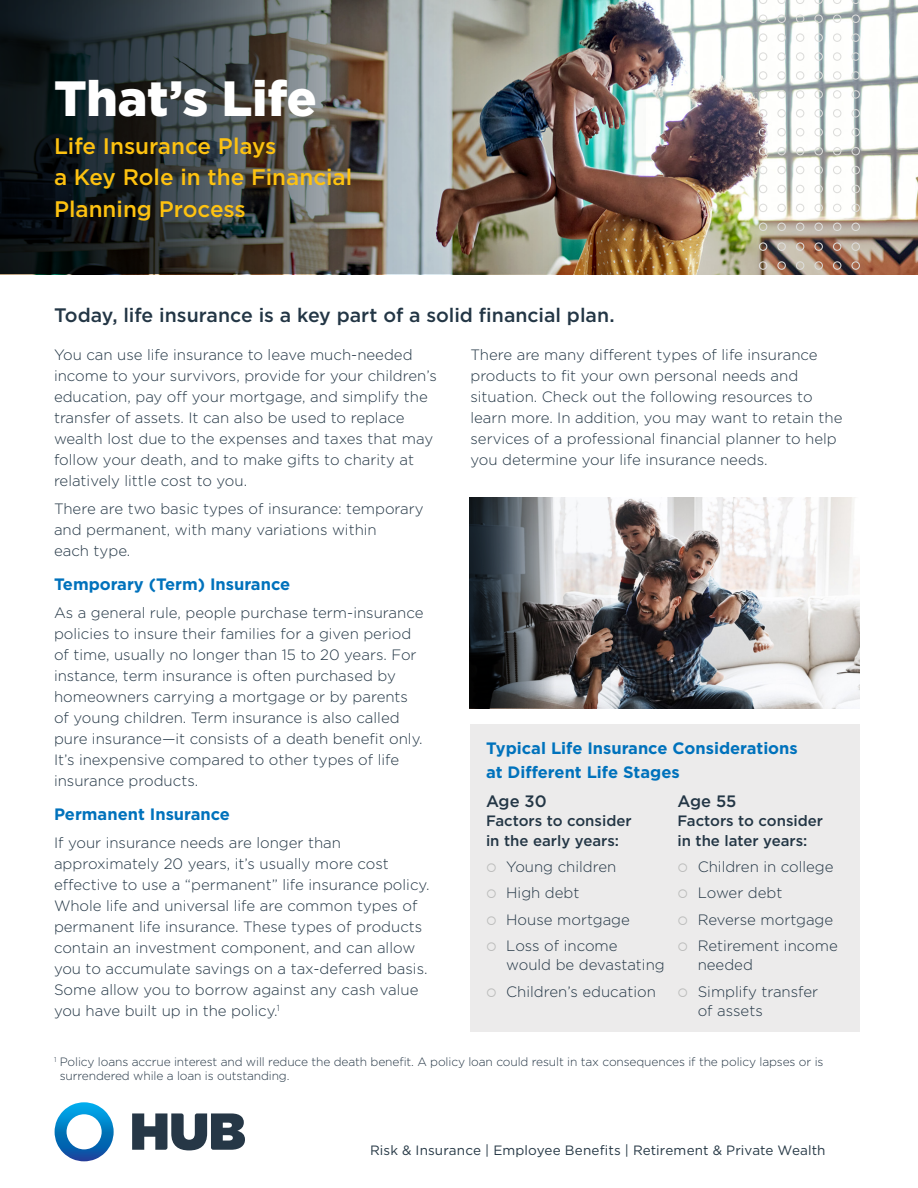
<style>
.page{position:relative;width:918px;height:1188px;background:#fff}
.page>*{position:absolute;margin:0;border:0;box-sizing:border-box;transform-origin:0 0}
.t1{font:900 49.5px "Gotham";color:#fff}
.Page_Title_-_secondary_line{font:500 22.5px/31.5px "Gotham";color:#fec210}
._05_Body_Intro_12_16pt{font:500 19.5px "Gotham";color:#233645}
.subheads{font:700 16.5px/24px "Gotham";color:#0072bc}
.Bullets{font:500 16.5px "Gotham";color:#233645}
.Body_Copy{font:300 15px/21px "Gotham";color:#233645}
.Body_Copy-2{font:500 15px/19.5px "Gotham";color:#233645}
.Section_Titles{font:13.5px "Gotham";letter-spacing:.01em;color:#263845}
.Footnotes_and_disclosures{font:300 12px/14.2px "Gotham";letter-spacing:-.01em;color:#263746}
</style>
<div class="page">
<img style="left:665px;top:0;width:253px;height:274px">
<img style="left:646px;top:0;width:19px;height:274px">
<svg style="left:132px;top:1113px;width:113px;height:37px"></svg>
<svg style="left:55px;top:1102px;width:59px;height:59px"></svg>
<img style="left:0;top:0;width:646px;height:274px">
<svg style="left:759px;top:0;width:8px;height:4px"></svg>
<svg style="left:777px;top:0;width:9px;height:4px"></svg>
<svg style="left:796px;top:0;width:8px;height:4px"></svg>
<svg style="left:814px;top:0;width:9px;height:4px"></svg>
<svg style="left:833px;top:0;width:8px;height:4px"></svg>
<svg style="left:851px;top:0;width:9px;height:4px"></svg>
<svg style="left:759px;top:14px;width:8px;height:9px"></svg>
<svg style="left:777px;top:14px;width:9px;height:9px"></svg>
<svg style="left:796px;top:14px;width:8px;height:9px"></svg>
<svg style="left:814px;top:14px;width:9px;height:9px"></svg>
<svg style="left:833px;top:14px;width:8px;height:9px"></svg>
<svg style="left:851px;top:15px;width:9px;height:8px"></svg>
<svg style="left:759px;top:33px;width:8px;height:9px"></svg>
<svg style="left:777px;top:33px;width:9px;height:9px"></svg>
<svg style="left:796px;top:33px;width:8px;height:9px"></svg>
<svg style="left:814px;top:33px;width:9px;height:9px"></svg>
<svg style="left:833px;top:33px;width:8px;height:9px"></svg>
<svg style="left:851px;top:33px;width:9px;height:9px"></svg>
<svg style="left:759px;top:52px;width:8px;height:9px"></svg>
<svg style="left:777px;top:52px;width:9px;height:9px"></svg>
<svg style="left:796px;top:52px;width:8px;height:9px"></svg>
<svg style="left:814px;top:52px;width:9px;height:9px"></svg>
<svg style="left:833px;top:52px;width:8px;height:9px"></svg>
<svg style="left:851px;top:52px;width:9px;height:9px"></svg>
<svg style="left:759px;top:71px;width:8px;height:9px"></svg>
<svg style="left:777px;top:71px;width:9px;height:9px"></svg>
<svg style="left:796px;top:71px;width:8px;height:9px"></svg>
<svg style="left:814px;top:71px;width:9px;height:9px"></svg>
<svg style="left:833px;top:71px;width:8px;height:9px"></svg>
<svg style="left:851px;top:71px;width:9px;height:9px"></svg>
<svg style="left:759px;top:90px;width:8px;height:9px"></svg>
<svg style="left:777px;top:90px;width:9px;height:9px"></svg>
<svg style="left:796px;top:90px;width:8px;height:9px"></svg>
<svg style="left:814px;top:90px;width:9px;height:9px"></svg>
<svg style="left:833px;top:90px;width:8px;height:9px"></svg>
<svg style="left:851px;top:90px;width:9px;height:9px"></svg>
<svg style="left:759px;top:109px;width:8px;height:9px"></svg>
<svg style="left:777px;top:109px;width:9px;height:9px"></svg>
<svg style="left:796px;top:109px;width:8px;height:9px"></svg>
<svg style="left:814px;top:109px;width:9px;height:9px"></svg>
<svg style="left:833px;top:109px;width:8px;height:9px"></svg>
<svg style="left:851px;top:109px;width:9px;height:9px"></svg>
<svg style="left:759px;top:128px;width:8px;height:8px"></svg>
<svg style="left:777px;top:128px;width:9px;height:8px"></svg>
<svg style="left:796px;top:128px;width:8px;height:8px"></svg>
<svg style="left:814px;top:128px;width:9px;height:8px"></svg>
<svg style="left:833px;top:128px;width:8px;height:8px"></svg>
<svg style="left:851px;top:128px;width:9px;height:8px"></svg>
<svg style="left:759px;top:147px;width:8px;height:8px"></svg>
<svg style="left:777px;top:147px;width:9px;height:8px"></svg>
<svg style="left:796px;top:147px;width:8px;height:8px"></svg>
<svg style="left:814px;top:147px;width:9px;height:8px"></svg>
<svg style="left:833px;top:147px;width:8px;height:8px"></svg>
<svg style="left:851px;top:147px;width:9px;height:8px"></svg>
<svg style="left:759px;top:166px;width:8px;height:8px"></svg>
<svg style="left:777px;top:166px;width:9px;height:8px"></svg>
<svg style="left:796px;top:166px;width:8px;height:8px"></svg>
<svg style="left:814px;top:166px;width:9px;height:8px"></svg>
<svg style="left:833px;top:166px;width:8px;height:8px"></svg>
<svg style="left:851px;top:166px;width:9px;height:8px"></svg>
<svg style="left:759px;top:185px;width:8px;height:8px"></svg>
<svg style="left:777px;top:185px;width:9px;height:8px"></svg>
<svg style="left:796px;top:185px;width:8px;height:8px"></svg>
<svg style="left:814px;top:185px;width:9px;height:8px"></svg>
<svg style="left:833px;top:185px;width:8px;height:8px"></svg>
<svg style="left:851px;top:185px;width:9px;height:8px"></svg>
<svg style="left:759px;top:204px;width:8px;height:8px"></svg>
<svg style="left:777px;top:204px;width:9px;height:8px"></svg>
<svg style="left:796px;top:204px;width:8px;height:8px"></svg>
<svg style="left:814px;top:204px;width:9px;height:8px"></svg>
<svg style="left:833px;top:204px;width:8px;height:8px"></svg>
<svg style="left:851px;top:204px;width:9px;height:8px"></svg>
<svg style="left:759px;top:223px;width:8px;height:8px"></svg>
<svg style="left:777px;top:223px;width:9px;height:8px"></svg>
<svg style="left:796px;top:223px;width:8px;height:8px"></svg>
<svg style="left:814px;top:223px;width:9px;height:8px"></svg>
<svg style="left:833px;top:223px;width:8px;height:8px"></svg>
<svg style="left:851px;top:223px;width:9px;height:8px"></svg>
<svg style="left:759px;top:242px;width:8px;height:9px"></svg>
<svg style="left:777px;top:242px;width:9px;height:9px"></svg>
<svg style="left:796px;top:242px;width:8px;height:9px"></svg>
<svg style="left:814px;top:242px;width:9px;height:9px"></svg>
<svg style="left:833px;top:242px;width:8px;height:9px"></svg>
<svg style="left:851px;top:242px;width:9px;height:9px"></svg>
<svg style="left:759px;top:261px;width:8px;height:9px"></svg>
<svg style="left:777px;top:261px;width:9px;height:9px"></svg>
<svg style="left:796px;top:261px;width:8px;height:9px"></svg>
<svg style="left:814px;top:261px;width:9px;height:9px"></svg>
<svg style="left:833px;top:261px;width:8px;height:9px"></svg>
<svg style="left:851px;top:261px;width:9px;height:9px"></svg>
<div style="left:470px;top:724px;width:390px;height:308px;background:#ecebeb"></div>
<img style="left:611px;top:498px;width:249px;height:210px">
<svg style="left:469px;top:498px;width:142px;height:210px;background:#727375"></svg>
<p class="t1" style="left:54px;top:64px;width:264px">That’s Life</p>
<p class="Page_Title_-_secondary_line" style="left:54px;top:130px;width:300px">Life Insurance Plays<br>a Key Role in the Financial<br>Planning Process</p>
<p class="_05_Body_Intro_12_16pt" style="left:54px;top:303px;width:562px">Today, life insurance is a key part of a solid financial plan.</p>
<p class="Body_Copy" style="left:54px;top:344px;width:384px">You can use life insurance to leave much-needed income to your survivors, provide for your children’s education, pay off your mortgage, and simplify the transfer of assets. It can also be used to replace wealth lost due to the expenses and taxes that may follow your death, and to make gifts to charity at relatively little cost to you.</p>
<p class="Body_Copy" style="left:54px;top:497px;width:371px">There are two basic types of insurance: temporary and permanent, with many variations within<br>each type.</p>
<p class="subheads" style="left:54px;top:572px;width:238px">Temporary (Term) Insurance</p>
<p class="Body_Copy" style="left:54px;top:602px;width:371px">As a general rule, people purchase term-insurance policies to insure their families for a given period of time, usually no longer than 15 to 20 years. For instance, term insurance is often purchased by homeowners carrying a mortgage or by parents of young children. Term insurance is also called pure insurance—it consists of a death benefit only.<br>It’s inexpensive compared to other types of life insurance products.</p>
<p class="subheads" style="left:54px;top:802px;width:178px">Permanent Insurance</p>
<p class="Body_Copy" style="left:54px;top:832px;width:377px">If your insurance needs are longer than approximately 20 years, it’s usually more cost effective to use a “permanent” life insurance policy.<br>Whole life and universal life are common types of permanent life insurance. These types of products contain an investment component, and can allow you to accumulate savings on a tax-deferred basis.<br>Some allow you to borrow against any cash value you have built up in the policy.<sup>1</sup></p>
<p class="Body_Copy" style="left:470px;top:344px;width:374px">There are many different types of life insurance products to fit your own personal needs and situation. Check out the following resources to learn more. In addition, you may want to retain the services of a professional financial planner to help you determine your life insurance needs.</p>
<p class="subheads" style="left:486px;top:736px;width:313px">Typical Life Insurance Considerations at Different Life Stages</p>
<p class="Bullets" style="left:677px;top:790px;width:61px">Age 55</p>
<p class="Body_Copy-2" style="left:677px;top:811px;width:147px">Factors to consider in the later years:</p>
<p class="Body_Copy" style="left:698px;top:856px;width:137px">Children in college</p>
<p class="Body_Copy" style="left:698px;top:882px;width:86px">Lower debt</p>
<p class="Body_Copy" style="left:698px;top:908px;width:137px">Reverse mortgage</p>
<p class="Body_Copy" style="left:698px;top:935px;width:142px;line-height:19.5px">Retirement income needed</p>
<p class="Body_Copy" style="left:698px;top:981px;width:122px;line-height:19.5px">Simplify transfer of assets</p>
<p class="Bullets" style="left:486px;top:790px;width:62px">Age 30</p>
<p class="Body_Copy-2" style="left:486px;top:811px;width:147px">Factors to consider in the early years:</p>
<p class="Body_Copy" style="left:506px;top:856px;width:112px">Young children</p>
<p class="Body_Copy" style="left:506px;top:882px;width:75px">High debt</p>
<p class="Body_Copy" style="left:506px;top:908px;width:125px">House mortgage</p>
<p class="Body_Copy" style="left:506px;top:935px;width:160px;line-height:19.5px">Loss of income would be devastating</p>
<p class="Body_Copy" style="left:506px;top:980px;width:151px">Children’s education</p>
<p class="Footnotes_and_disclosures" style="left:60px;top:1054px;width:765px;text-indent:-6px"><sup>1</sup> Policy loans accrue interest and will reduce the death benefit. A policy loan could result in tax consequences if the policy lapses or is surrendered while a loan is outstanding.</p>
<p class="Section_Titles" style="left:370px;top:1142px;width:457px">Risk &amp; Insurance | Employee Benefits | Retirement &amp; Private Wealth</p>
</div>
